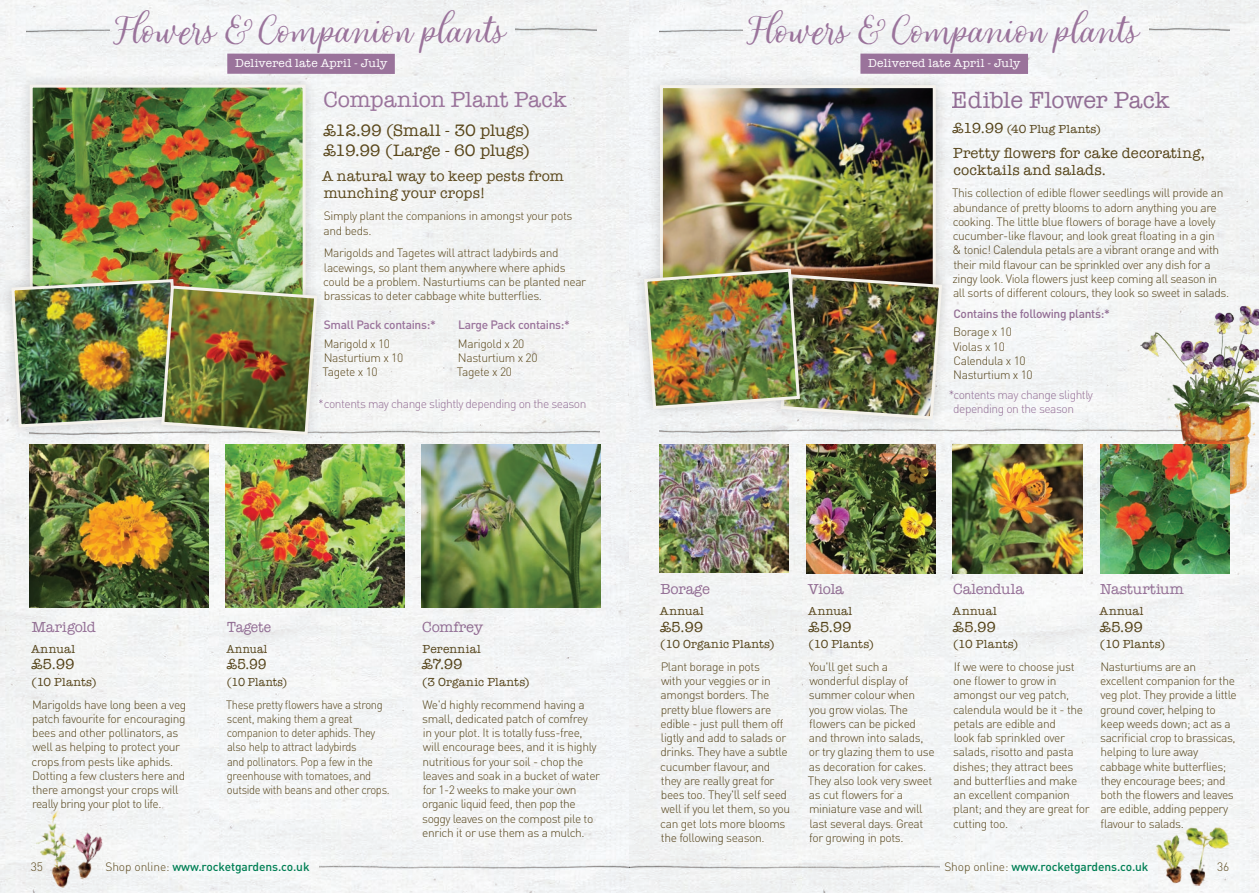
<style>
.page{position:relative;width:1259px;height:893px;background:#f3f4f5}
.page>*{position:absolute;margin:0;border:0;box-sizing:border-box;transform-origin:0 0}
.t1{font:46.5px "Looking Flowers Script";letter-spacing:-.005em;color:#9a739b}
.t2{font:24px "American Typewriter";letter-spacing:-.005em;color:#9a739b}
.t3{font:22.5px "American Typewriter";color:#9a739b}
.t4{font:16.95px/20.5px "American Typewriter";letter-spacing:-.005em;color:#5a471b}
.t5{font:15px/16.5px "American Typewriter";letter-spacing:.01em;color:#5a471b}
.t6{font:15px "American Typewriter";letter-spacing:-.01em;color:#9a739b}
.t7{font:15px "American Typewriter";letter-spacing:-.01em;color:#9a739b;scale:.93 1}
.t8{font:15px "American Typewriter";letter-spacing:.01em;color:#5a471b;scale:.93 1}
.t9{font:300 12px/14.2px "DIN Pro";letter-spacing:-.03em;color:#5a471b}
.t10{font:300 12px/14.2px "DIN Pro";letter-spacing:-.03em;color:#5a471b;scale:.93 1}
.t11{font:12px "American Typewriter";letter-spacing:.025em;color:#5a471b}
.t12{font:300 12px/13.5px "DIN Pro";letter-spacing:-.04em;color:#9a739b}
.t13{font:500 12px "DIN Pro";letter-spacing:-.01em;color:#007f54}
.t14{font:500 12px "DIN Pro";letter-spacing:-.025em;color:#9a739b}
.t15{font:12px "American Typewriter";letter-spacing:.015em;color:#fff}
.t16{font:12px "American Typewriter";letter-spacing:.025em;color:#5a471b;scale:.93 1}
.s1{font-size:15px}
.s2{font-weight:300;color:#5a471b}
</style>
<div class="page">
<img style="left:319px;top:859px;width:621px;height:16px">
<img style="left:1103px;top:261px;width:156px;height:257px">
<div style="left:647px;top:73px;width:301px;height:263px;background:#231f20;opacity:.2"></div>
<img style="left:664px;top:89px;width:267px;height:166px">
<div style="left:660px;top:85px;width:275px;height:239px;border:3px solid #f5f2ec"></div>
<div style="left:17px;top:72px;width:301px;height:247px;background:#ecedee"></div>
<img style="left:34px;top:89px;width:268px;height:177px">
<div style="left:30px;top:85px;width:276px;height:222px;border:3px solid #f5f2ec"></div>
<img style="left:331px;top:425px;width:268px;height:15px">
<img style="left:659px;top:423px;width:522px;height:15px">
<img style="left:631px;top:255px;width:324px;height:178px">
<img style="left:0;top:266px;width:331px;height:182px">
<img style="left:659px;top:445px;width:129px;height:128px">
<img style="left:30px;top:445px;width:178px;height:163px">
<img style="left:952px;top:445px;width:130px;height:128px">
<img style="left:422px;top:445px;width:178px;height:163px">
<img style="left:1100px;top:445px;width:129px;height:128px">
<img style="left:806px;top:445px;width:129px;height:128px">
<img style="left:225px;top:445px;width:179px;height:163px">
<img style="left:659px;top:23px;width:83px;height:17px">
<img style="left:26px;top:23px;width:83px;height:17px">
<div style="left:860px;top:54px;width:168px;height:20px;background:#9a739b"></div>
<div style="left:227px;top:54px;width:168px;height:20px;background:#9a739b"></div>
<img style="left:1149px;top:23px;width:80px;height:17px">
<img style="left:516px;top:23px;width:80px;height:17px">
<img style="left:79px;top:825px;width:28px;height:57px">
<img style="left:33px;top:805px;width:46px;height:85px">
<img style="left:1180px;top:822px;width:53px;height:66px">
<img style="left:1152px;top:831px;width:44px;height:56px">
<h1 class="t1" style="left:111px;top:-1px;width:394px">Flowers &amp; Companion plants</h1>
<h1 class="t1" style="left:744px;top:-1px;width:394px">Flowers &amp; Companion plants</h1>
<p class="t15" style="left:235px;top:54px;width:154px">Delivered late April - July</p>
<p class="t15" style="left:868px;top:54px;width:154px">Delivered late April - July</p>
<h3 class="t3" style="left:323px;top:82px;width:245px">Companion Plant Pack</h3>
<h3 class="t4" style="left:323px;top:119px;width:208px">£12.99 (Small - 30 plugs) £19.99 (Large - 60 plugs)</h3>
<p class="t5" style="left:322px;top:167px;width:243px">A natural way to keep pests from munching your crops!</p>
<p class="t9" style="left:323px;top:208px;width:250px">Simply plant the companions in amongst your pots and beds.</p>
<p class="t9" style="left:323px;top:245px;width:264px">Marigolds and Tagetes will attract ladybirds and lacewings, so plant them anywhere where aphids could be a problem. Nasturtiums can be planted near brassicas to deter cabbage white butterflies.</p>
<h2 class="t2" style="left:951px;top:82px;width:220px">Edible Flower Pack</h2>
<p class="t11" style="left:952px;top:120px;width:150px"><span class="s1">£19.99</span> (40 Plug Plants)</p>
<p class="t5" style="left:953px;top:144px;width:253px">Pretty flowers for cake decorating, cocktails and salads.</p>
<p class="t9" style="left:952px;top:185px;width:279px">This collection of edible flower seedlings will provide an abundance of pretty blooms to adorn anything you are cooking. The little blue flowers of borage have a lovely cucumber-like flavour, and look great floating in a gin<br>&amp; tonic! Calendula petals are a vibrant orange and with their mild flavour can be sprinkled over any dish for a zingy look. Viola flowers just keep coming all season in all sorts of different colours, they look so sweet in salads.</p>
<p class="t14" style="left:953px;top:305px;width:158px">Contains the following plants:*</p>
<p class="t9" style="left:953px;top:324px;width:81px">Borage x 10<br>Violas x 10<br>Calendula x 10<br>Nasturtium x 10</p>
<p class="t14" style="left:324px;top:317px;width:114px">Small Pack contains:*</p>
<p class="t9" style="left:322px;top:336px;width:82px">Marigold x 10<br>Nasturtium x 10<br>Tagete x 10</p>
<p class="t14" style="left:458px;top:317px;width:113px">Large Pack contains:*</p>
<p class="t9" style="left:457px;top:336px;width:82px">Marigold x 20<br>Nasturtium x 20<br>Tagete x 20</p>
<p class="t12" style="left:319px;top:396px;width:269px">*contents may change slightly depending on the season</p>
<p class="t12" style="left:953px;top:388px;width:141px;text-indent:-5px">*contents may change slightly depending on the season</p>
<p class="t6" style="left:32px;top:616px;width:65px">Marigold</p>
<p class="t11" style="left:31px;top:640px;width:46px">Annual</p>
<p class="t5" style="left:31px;top:655px;width:45px">£5.99</p>
<p class="t11" style="left:32px;top:673px;width:67px">(10 Plants)</p>
<p class="t9" style="left:32px;top:697px;width:156px">Marigolds have long been a veg patch favourite for encouraging bees and other pollinators, as well as helping to protect your crops from pests like aphids.<br>Dotting a few clusters here and there amongst your crops will really bring your plot to life.</p>
<p class="t7" style="left:227px;top:616px;width:49px">Tagete</p>
<p class="t16" style="left:226px;top:640px;width:46px">Annual</p>
<p class="t8" style="left:227px;top:653px;width:45px">£5.99</p>
<p class="t16" style="left:227px;top:673px;width:67px">(10 Plants)</p>
<p class="t10" style="left:226px;top:697px;width:177px">These pretty flowers have a strong scent, making them a great companion to deter aphids. They also help to attract ladybirds<br>and pollinators. Pop a few in the greenhouse with tomatoes, and outside with beans and other crops.</p>
<p class="t6" style="left:422px;top:616px;width:62px">Comfrey</p>
<p class="t11" style="left:423px;top:640px;width:60px">Perennial</p>
<p class="t5" style="left:422px;top:655px;width:42px">£7.99</p>
<p class="t11" style="left:422px;top:673px;width:109px">(3 Organic Plants)</p>
<p class="t9" style="left:422px;top:697px;width:179px">We'd highly recommend having a small, dedicated patch of comfrey in your plot. It is totally fuss-free, will encourage bees, and it is highly nutritious for your soil - chop the leaves and soak in a bucket of water for 1-2 weeks to make your own organic liquid feed, then pop the soggy leaves on the compost pile to enrich it or use them as a mulch.</p>
<p class="t6" style="left:660px;top:578px;width:51px">Borage</p>
<p class="t11" style="left:660px;top:602px;width:46px">Annual</p>
<p class="t5" style="left:660px;top:618px;width:45px">£5.99</p>
<p class="t11" style="left:660px;top:635px;width:116px">(10 Organic Plants)</p>
<p class="t9" style="left:660px;top:659px;width:131px">Plant borage in pots<br>with your veggies or in amongst borders. The pretty blue flowers are edible - just pull them off ligtly and add to salads or drinks. They have a subtle cucumber flavour, and they are really great for bees too. They'll self seed well if you let them, so you can get lots more blooms the following season.</p>
<p class="t6" style="left:808px;top:578px;width:37px">Viola</p>
<p class="t11" style="left:808px;top:602px;width:46px">Annual</p>
<p class="t5" style="left:808px;top:618px;width:45px">£5.99</p>
<p class="t11" style="left:808px;top:635px;width:67px">(10 Plants)</p>
<p class="t9" style="left:808px;top:659px;width:128px">You'll get such a wonderful display of summer colour when<br>you grow violas. The flowers can be picked and thrown into salads, or try glazing them to use as decoration for cakes.<br>They also look very sweet as cut flowers for a miniature vase and will last several days. Great for growing in pots.</p>
<p class="t6" style="left:953px;top:578px;width:72px">Calendula</p>
<p class="t11" style="left:952px;top:602px;width:46px">Annual</p>
<p class="t5" style="left:953px;top:618px;width:45px">£5.99</p>
<p class="t11" style="left:953px;top:635px;width:67px">(10 Plants)</p>
<p class="t9" style="left:953px;top:659px;width:138px">If we were to choose just one flower to grow in amongst our veg patch, calendula would be it - the petals are edible and<br>look fab sprinkled over salads, risotto and pasta dishes; they attract bees and butterflies and make an excellent companion plant; and they are great for cutting too.</p>
<p class="t6" style="left:1100px;top:578px;width:85px">Nasturtium</p>
<p class="t11" style="left:1099px;top:602px;width:46px">Annual</p>
<p class="t5" style="left:1100px;top:618px;width:45px">£5.99</p>
<p class="t11" style="left:1100px;top:635px;width:67px">(10 Plants)</p>
<p class="t9" style="left:1100px;top:659px;width:138px">Nasturtiums are an excellent companion for the veg plot. They provide a little ground cover, helping to keep weeds down; act as a sacrificial crop to brassicas, helping to lure away cabbage white butterflies; they encourage bees; and both the flowers and leaves are edible, adding peppery flavour to salads.</p>
<p class="t9" style="left:31px;top:859px;width:14px">35</p>
<p class="t13" style="left:105px;top:858px;width:206px"><span class="s2">Shop online:</span> www.rocketgardens.co.uk</p>
<p class="t13" style="left:944px;top:858px;width:206px"><span class="s2">Shop online:</span> www.rocketgardens.co.uk</p>
<p class="t9" style="left:1217px;top:859px;width:14px">36</p>
</div>
